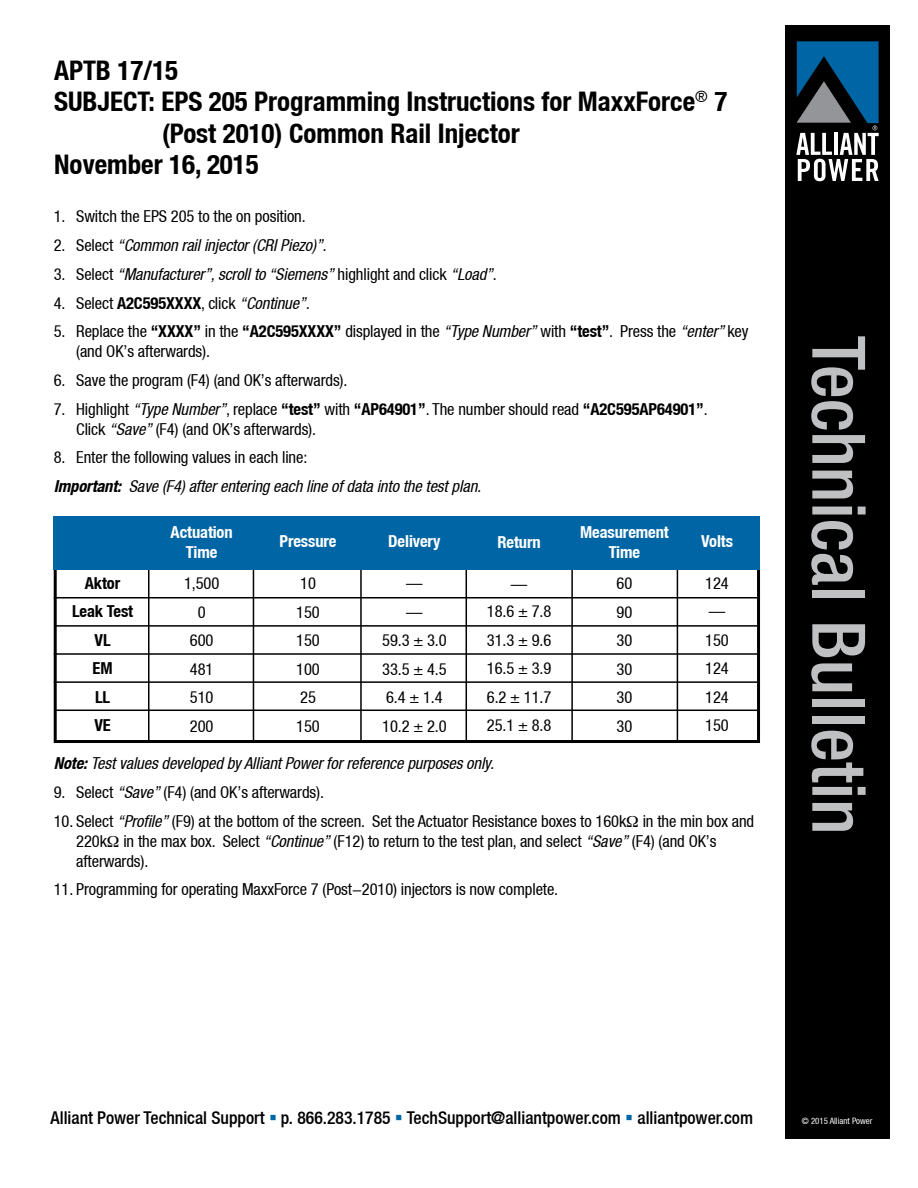
<style>
.page{position:relative;width:918px;height:1188px;background:#fff}
.page>*{position:absolute;margin:0;border:0;box-sizing:border-box;transform-origin:0 0}
.t1{font:700 condensed 27px "Helvetica Neue LT";color:#000}
.t2{font:500 condensed 17.7px "Helvetica Neue LT";color:#000}
.t3{font:condensed 16.5px/28.5px "Helvetica Neue LT";letter-spacing:-.005em;color:#000}
.t4{font:italic condensed 16.5px/28.8px "Helvetica Neue LT";letter-spacing:-.005em;color:#000}
.t5{font:700 condensed 16.5px/19.8px "Helvetica Neue LT";letter-spacing:-.005em;color:#fff;text-align:center}
.t6{font:700 condensed 16.5px/28.5px "Helvetica Neue LT";letter-spacing:-.005em;color:#000;text-align:center}
.t7{font:condensed 8.85px "Helvetica Neue LT";color:#fff}
.s1{font-style:normal}
.s2{font-weight:700}
.s3{font-style:italic}
.s4{color:#0065a4}
</style>
<div class="page">
<div style="left:785px;top:26px;width:105px;height:1113px;background:#000"></div>
<svg style="left:811px;top:336px;width:54px;height:127px"></svg>
<svg style="left:812px;top:471px;width:41px;height:27px"></svg>
<svg style="left:812px;top:507px;width:54px;height:8px"></svg>
<svg style="left:811px;top:521px;width:42px;height:64px"></svg>
<div style="left:812px;top:590px;width:53px;height:8px;background:#bec0c2"></div>
<svg style="left:812px;top:624px;width:53px;height:33px"></svg>
<svg style="left:811px;top:663px;width:41px;height:28px"></svg>
<div style="left:812px;top:699px;width:53px;height:8px;background:#bec0c2"></div>
<div style="left:812px;top:716px;width:53px;height:8px;background:#bec0c2"></div>
<svg style="left:811px;top:731px;width:55px;height:64px"></svg>
<svg style="left:812px;top:803px;width:41px;height:28px"></svg>
<svg style="left:796px;top:41px;width:83px;height:140px"></svg>
<div style="left:54px;top:562px;width:706px;height:181px;border:3px solid #000"></div>
<hr style="left:677px;top:557px;width:1px;height:183px;background:#000">
<hr style="left:571px;top:555px;width:2px;height:187px;background:#000">
<hr style="left:466px;top:558px;width:1px;height:184px;background:#000">
<hr style="left:360px;top:558px;width:2px;height:184px;background:#000">
<hr style="left:148px;top:558px;width:2px;height:184px;background:#000">
<hr style="left:253px;top:558px;width:1px;height:184px;background:#000">
<div style="left:54px;top:516px;width:706px;height:54px;background:#0065a4"></div>
<hr style="left:54px;top:597px;width:706px;height:2px;background:#000">
<hr style="left:55px;top:625px;width:704px;height:2px;background:#000">
<hr style="left:54px;top:653px;width:706px;height:2px;background:#000">
<hr style="left:54px;top:681px;width:706px;height:2px;background:#000">
<hr style="left:55px;top:710px;width:704px;height:1px;background:#000">
<h1 class="t1" style="left:54px;top:54px;width:126px">APTB 17/15</h1>
<h1 class="t1" style="left:54px;top:86px;width:675px">SUBJECT: EPS 205 Programming Instructions for MaxxForce<sup>®</sup> 7</h1>
<h1 class="t1" style="left:162px;top:117px;width:359px">(Post 2010) Common Rail Injector</h1>
<h1 class="t1" style="left:54px;top:149px;width:206px">November 16, 2015</h1>
<p class="t3" style="left:54px;top:202px;width:254px">1. Switch the EPS 205 to the on position.</p>
<p class="t4" style="left:54px;top:231px;width:274px"><span class="s1">2. Select</span> “Common rail injector (CRI Piezo)”.</p>
<p class="t4" style="left:54px;top:260px;width:445px"><span class="s1">3. Select</span> “Manufacturer”, scroll to “Siemens” <span class="s1">highlight and click</span> “Load”<span class="s1">.</span></p>
<p class="t3" style="left:54px;top:288px;width:257px">4. Select <span class="s2">A2C595XXXX</span>, click <span class="s3">“Continue”.</span></p>
<p class="t3" style="left:76px;top:322px;width:674px;line-height:19.8px;text-indent:-23px">5. Replace the <span class="s2">“XXXX”</span> in the <span class="s2">“A2C595XXXX”</span> displayed in the <span class="s3">“Type Number”</span> with <span class="s2">“test”</span>. Press the <span class="s3">“enter”</span> key (and OK’s afterwards).</p>
<p class="t3" style="left:54px;top:366px;width:295px">6. Save the program (F4) (and OK’s afterwards).</p>
<p class="t3" style="left:76px;top:399px;width:633px;line-height:19.8px;text-indent:-23px">7. Highlight <span class="s3">“Type Number”</span>, replace <span class="s2">“test”</span> with <span class="s2">“AP64901”</span>. The number should read <span class="s2">“A2C595AP64901”</span>.<br>Click <span class="s3">“Save”</span> (F4) (and OK’s afterwards).</p>
<p class="t4" style="left:54px;top:443px;width:429px"><span class="s1">8. Enter the following values in each line:<br></span><span class="s2">Important:</span> Save (F4) after entering each line of data into the test plan.</p>
<p class="t6" style="left:72px;top:568px;width:63px">Aktor<br>Leak Test<br>VL<br>EM<br>LL<br>VE</p>
<p class="t5" style="left:171px;top:522px;width:64px">Actuation<br>Time</p>
<p class="t3" style="left:184px;top:569px;width:37px;text-align:center">1,500<br>0<br>600<br>481<br>510<br>200</p>
<p class="t5" style="left:280px;top:531px;width:59px">Pressure</p>
<p class="t3" style="left:296px;top:569px;width:25px">10<br>150<br>150<br>100<br>25<br>150</p>
<p class="t5" style="left:388px;top:531px;width:54px">Delivery</p>
<p class="t3" style="left:382px;top:569px;width:66px;text-align:center">—<br>—<br>59.3 ± 3.0<br>33.5 ± 4.5<br>6.4 ± 1.4<br>10.2 ± 2.0</p>
<p class="t5" style="left:498px;top:532px;width:45px">Return</p>
<p class="t3" style="left:487px;top:569px;width:66px;text-align:center">—<br>18.6 ± 7.8<br>31.3 ± 9.6<br>16.5 ± 3.9<br>6.2 ± 11.7<br>25.1 ± 8.8</p>
<p class="t5" style="left:580px;top:522px;width:90px">Measurement<br>Time</p>
<p class="t3" style="left:617px;top:569px;width:17px;text-align:justify">60<br>90<br>30<br>30<br>30<br>30</p>
<p class="t5" style="left:701px;top:531px;width:33px">Volts</p>
<p class="t3" style="left:705px;top:569px;width:25px">124 —<br>150<br>124<br>124<br>150</p>
<p class="t4" style="left:54px;top:749px;width:442px"><span class="s2">Note:</span> Test values developed by Alliant Power for reference purposes only.</p>
<p class="t3" style="left:54px;top:778px;width:272px">9. Select <span class="s3">“Save”</span> (F4) (and OK’s afterwards).</p>
<p class="t3" style="left:76px;top:811px;width:680px;line-height:19.8px;text-indent:-23px">10. Select <span class="s3">“Profile”</span> (F9) at the bottom of the screen. Set the Actuator Resistance boxes to 160k in the min box and<br>220k in the max box. Select <span class="s3">“Continue”</span> (F12) to return to the test plan, and select <span class="s3">“Save”</span> (F4) (and OK’s afterwards).</p>
<p class="t3" style="left:54px;top:875px;width:506px">11. Programming for operating MaxxForce 7 (Post-2010) injectors is now complete.</p>
<p class="t2" style="left:51px;top:1107px;width:704px">Alliant Power Technical Support <span class="s4">▪</span> p. 866.283.1785 <span class="s4">▪</span> TechSupport@alliantpower.com <span class="s4">▪</span> alliantpower.com</p>
<p class="t7" style="left:802px;top:1116px;width:72px">© 2015 Alliant Power</p>
</div>
